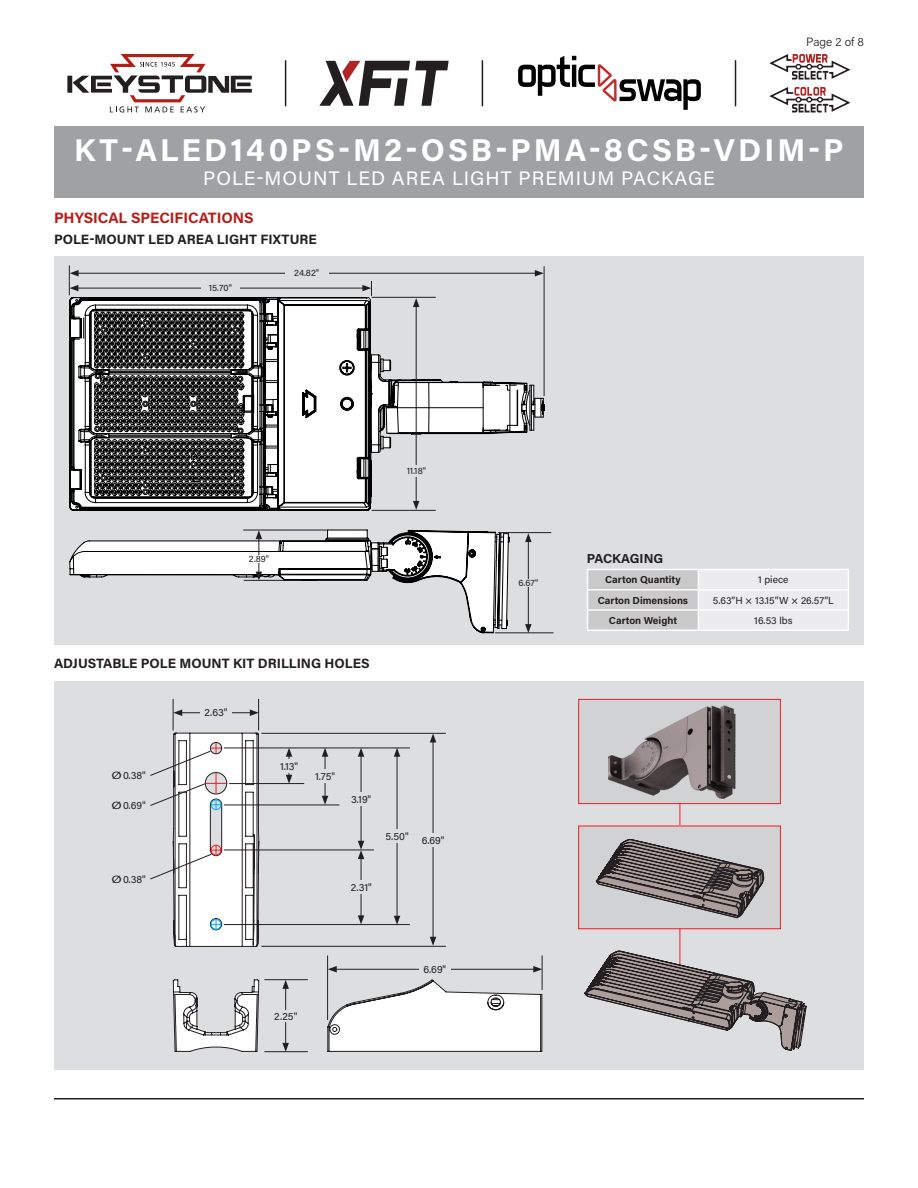
<style>
.page{position:relative;width:918px;height:1188px;background:#fff}
.page>*{position:absolute;margin:0;border:0;box-sizing:border-box;transform-origin:0 0}
.Title_Instruction{font:700 31.5px "Acumin Pro";letter-spacing:.1em;color:#fff}
.SubTitle{font:19.5px "Acumin Pro";letter-spacing:.05em;color:#fff}
.Heading_01{font:700 15px "Acumin Pro";letter-spacing:-.005em;color:#b41d15}
.Heading_02{font:700 13.5px "Acumin Pro";color:#231f20}
.Heading_02-2{font:700 13.05px "Acumin Pro";letter-spacing:-.005em;color:#231f20}
.Page{font:300 12px "Acumin Pro";color:#231f20}
.Art_Callout{font:10.5px "Acumin Pro";letter-spacing:-.005em;color:#231f20}
.Art_Callout_Left{font:10.5px "Acumin Pro";letter-spacing:.045em;color:#231f20;scale:1.31 1}
.Table_Header{font:700 10.2px "Acumin Pro";color:#231f20}
.Table_Text{font:10.2px "Acumin Pro";letter-spacing:.005em;color:#231f20}
.Art_Callout-2{font:9.3px "Acumin Pro";color:#231f20}
</style>
<div class="page">
<hr style="left:54px;top:1098px;width:810px;height:2px;background:#231f20">
<div style="left:54px;top:126px;width:810px;height:72px;background:#a0a1a3"></div>
<div style="left:54px;top:681px;width:810px;height:389px;background:#dddee0"></div>
<hr style="left:261px;top:733px;width:185px;height:1px;background:#231f20">
<hr style="left:261px;top:946px;width:185px;height:1px;background:#231f20">
<hr style="left:180px;top:712px;width:72px;height:1px;background:#231f20">
<svg style="left:250px;top:709px;width:8px;height:7px"></svg>
<svg style="left:174px;top:709px;width:8px;height:7px"></svg>
<div style="left:200px;top:706px;width:32px;height:12px;background:#dddee0"></div>
<hr style="left:173px;top:699px;width:1px;height:31px;background:#231f20">
<hr style="left:258px;top:699px;width:1px;height:31px;background:#231f20">
<hr style="left:433px;top:740px;width:1px;height:199px;background:#231f20">
<svg style="left:430px;top:734px;width:6px;height:8px"></svg>
<svg style="left:430px;top:937px;width:6px;height:9px"></svg>
<hr style="left:397px;top:754px;width:1px;height:164px;background:#231f20">
<svg style="left:394px;top:749px;width:6px;height:8px"></svg>
<svg style="left:394px;top:916px;width:6px;height:8px"></svg>
<hr style="left:361px;top:754px;width:1px;height:89px;background:#231f20">
<svg style="left:358px;top:749px;width:6px;height:8px"></svg>
<hr style="left:325px;top:754px;width:1px;height:44px;background:#231f20">
<svg style="left:322px;top:749px;width:6px;height:8px"></svg>
<svg style="left:322px;top:796px;width:6px;height:9px"></svg>
<svg style="left:286px;top:749px;width:6px;height:34px"></svg>
<hr style="left:361px;top:857px;width:1px;height:61px;background:#231f20">
<svg style="left:358px;top:841px;width:6px;height:18px"></svg>
<svg style="left:358px;top:915px;width:6px;height:9px"></svg>
<div style="left:417px;top:833px;width:32px;height:14px;background:#dddee0"></div>
<div style="left:381px;top:830px;width:32px;height:13px;background:#dddee0"></div>
<div style="left:345px;top:792px;width:32px;height:14px;background:#dddee0"></div>
<div style="left:309px;top:770px;width:32px;height:13px;background:#dddee0"></div>
<div style="left:273px;top:759px;width:32px;height:13px;background:#dddee0"></div>
<div style="left:345px;top:880px;width:32px;height:14px;background:#dddee0"></div>
<hr style="left:224px;top:748px;width:186px;height:1px;background:#231f20">
<hr style="left:224px;top:924px;width:186px;height:1px;background:#231f20">
<hr style="left:224px;top:850px;width:150px;height:1px;background:#231f20">
<hr style="left:224px;top:805px;width:115px;height:1px;background:#231f20">
<hr style="left:229px;top:783px;width:75px;height:1px;background:#231f20">
<svg style="left:150px;top:732px;width:110px;height:215px"></svg>
<hr style="left:264px;top:979px;width:44px;height:1px;background:#231f20">
<hr style="left:264px;top:1051px;width:44px;height:1px;background:#231f20">
<hr style="left:285px;top:986px;width:1px;height:59px;background:#231f20">
<svg style="left:282px;top:980px;width:7px;height:9px"></svg>
<svg style="left:282px;top:1043px;width:7px;height:9px"></svg>
<div style="left:268px;top:1010px;width:36px;height:12px;background:#dddee0"></div>
<svg style="left:172px;top:979px;width:88px;height:73px"></svg>
<hr style="left:334px;top:969px;width:202px;height:1px;background:#231f20">
<svg style="left:533px;top:966px;width:9px;height:7px"></svg>
<svg style="left:328px;top:966px;width:9px;height:7px"></svg>
<div style="left:419px;top:963px;width:32px;height:12px;background:#dddee0"></div>
<hr style="left:327px;top:956px;width:1px;height:64px;background:#231f20">
<hr style="left:542px;top:956px;width:1px;height:34px;background:#231f20">
<svg style="left:327px;top:979px;width:216px;height:73px"></svg>
<div style="left:578px;top:699px;width:203px;height:105px;background:#d1d2d4;border:1px solid #ee1d23"></div>
<img style="left:608px;top:705px;width:128px;height:94px">
<div style="left:578px;top:826px;width:203px;height:103px;background:#d1d2d4;border:1px solid #ee1d23"></div>
<svg style="left:680px;top:803px;width:1px;height:22px"></svg>
<hr style="left:680px;top:928px;width:1px;height:37px;background:#ee1d23">
<svg style="left:584px;top:950px;width:223px;height:101px"></svg>
<svg style="left:595px;top:839px;width:170px;height:80px"></svg>
<div style="left:54px;top:256px;width:810px;height:389px;background:#dddee0"></div>
<hr style="left:76px;top:288px;width:289px;height:1px;background:#231f20">
<hr style="left:76px;top:273px;width:461px;height:1px;background:#231f20">
<svg style="left:535px;top:270px;width:9px;height:6px"></svg>
<div style="left:201px;top:282px;width:39px;height:10px;background:#dddee0"></div>
<div style="left:285px;top:267px;width:43px;height:11px;background:#dddee0"></div>
<svg style="left:69px;top:266px;width:10px;height:29px"></svg>
<hr style="left:544px;top:266px;width:1px;height:130px;background:#231f20">
<hr style="left:587px;top:630px;width:111px;height:1px;background:#fff">
<hr style="left:698px;top:630px;width:151px;height:1px;background:#fff">
<svg style="left:587px;top:569px;width:262px;height:61px"></svg>
<svg style="left:362px;top:281px;width:10px;height:17px"></svg>
<svg style="left:71px;top:297px;width:300px;height:214px;background:#858585"></svg>
<svg style="left:527px;top:355px;width:17px;height:78px"></svg>
<svg style="left:370px;top:355px;width:157px;height:278px"></svg>
<hr style="left:372px;top:297px;width:64px;height:1px;background:#231f20">
<hr style="left:372px;top:510px;width:64px;height:1px;background:#231f20">
<hr style="left:416px;top:305px;width:1px;height:198px;background:#231f20">
<svg style="left:413px;top:298px;width:6px;height:9px"></svg>
<svg style="left:413px;top:501px;width:6px;height:9px"></svg>
<div style="left:400px;top:465px;width:32px;height:12px;background:#dddee0"></div>
<svg style="left:70px;top:530px;width:439px;height:103px"></svg>
<div style="left:243px;top:555px;width:32px;height:8px;background:#fff"></div>
<hr style="left:498px;top:532px;width:53px;height:1px;background:#231f20">
<hr style="left:495px;top:633px;width:59px;height:1px;background:#231f20">
<hr style="left:528px;top:540px;width:1px;height:87px;background:#231f20">
<svg style="left:525px;top:533px;width:7px;height:9px"></svg>
<svg style="left:525px;top:624px;width:7px;height:9px"></svg>
<div style="left:513px;top:579px;width:31px;height:8px;background:#dddee0"></div>
<svg style="left:67px;top:54px;width:185px;height:58px"></svg>
<svg style="left:769px;top:87px;width:82px;height:26px"></svg>
<svg style="left:769px;top:54px;width:82px;height:26px"></svg>
<hr style="left:482px;top:61px;width:1px;height:45px;background:#231f20">
<hr style="left:735px;top:61px;width:1px;height:45px;background:#231f20">
<hr style="left:285px;top:61px;width:1px;height:45px;background:#231f20">
<svg style="left:319px;top:61px;width:130px;height:45px"></svg>
<svg style="left:518px;top:56px;width:183px;height:54px"></svg>
<p class="Page" style="left:806px;top:34px;width:59px">Page 2 of 8</p>
<p class="Title_Instruction" style="left:74px;top:128px;width:771px">KT-ALED140PS-M2-OSB-PMA-8CSB-VDIM-P</p>
<p class="SubTitle" style="left:203px;top:164px;width:513px">POLE-MOUNT LED AREA LIGHT PREMIUM PACKAGE</p>
<p class="Heading_01" style="left:54px;top:207px;width:201px">PHYSICAL SPECIFICATIONS</p>
<p class="Heading_02" style="left:54px;top:230px;width:264px">POLE-MOUNT LED AREA LIGHT FIXTURE</p>
<p class="Art_Callout-2" style="left:209px;top:281px;width:25px">15.70"</p>
<p class="Art_Callout-2" style="left:294px;top:266px;width:26px">24.82"</p>
<p class="Art_Callout-2" style="left:249px;top:553px;width:22px">2.89"</p>
<p class="Art_Callout-2" style="left:407px;top:465px;width:21px">11.18"</p>
<p class="Heading_02" style="left:54px;top:654px;width:317px">ADJUSTABLE POLE MOUNT KIT DRILLING HOLES</p>
<p class="Art_Callout" style="left:204px;top:705px;width:24px">2.63"</p>
<p class="Art_Callout_Left" style="left:111px;top:769px;width:28px">Ø0.38"</p>
<p class="Art_Callout_Left" style="left:111px;top:799px;width:28px">Ø0.69"</p>
<p class="Art_Callout_Left" style="left:111px;top:872px;width:28px">Ø0.38"</p>
<p class="Art_Callout" style="left:280px;top:759px;width:19px">1.13"</p>
<p class="Art_Callout" style="left:315px;top:769px;width:22px">1.75"</p>
<p class="Art_Callout" style="left:351px;top:792px;width:22px">3.19"</p>
<p class="Art_Callout" style="left:386px;top:829px;width:25px">5.50"</p>
<p class="Art_Callout" style="left:422px;top:833px;width:24px">6.69"</p>
<p class="Art_Callout" style="left:351px;top:880px;width:22px">2.31"</p>
<p class="Art_Callout" style="left:274px;top:1009px;width:25px">2.25"</p>
<p class="Art_Callout" style="left:423px;top:962px;width:24px">6.69"</p>
<p class="Art_Callout-2" style="left:518px;top:576px;width:21px">6.67"</p>
<p class="Heading_02-2" style="left:587px;top:549px;width:78px">PACKAGING</p>
<p class="Table_Header" style="left:605px;top:573px;width:77px">Carton Quantity</p>
<p class="Table_Text" style="left:758px;top:573px;width:32px">1 piece</p>
<p class="Table_Header" style="left:598px;top:593px;width:92px">Carton Dimensions</p>
<p class="Table_Text" style="left:713px;top:593px;width:122px">5.63”H × 13.15”W × 26.57”L</p>
<p class="Table_Header" style="left:609px;top:613px;width:70px">Carton Weight</p>
<p class="Table_Text" style="left:754px;top:613px;width:40px">16.53 lbs</p>
</div>
